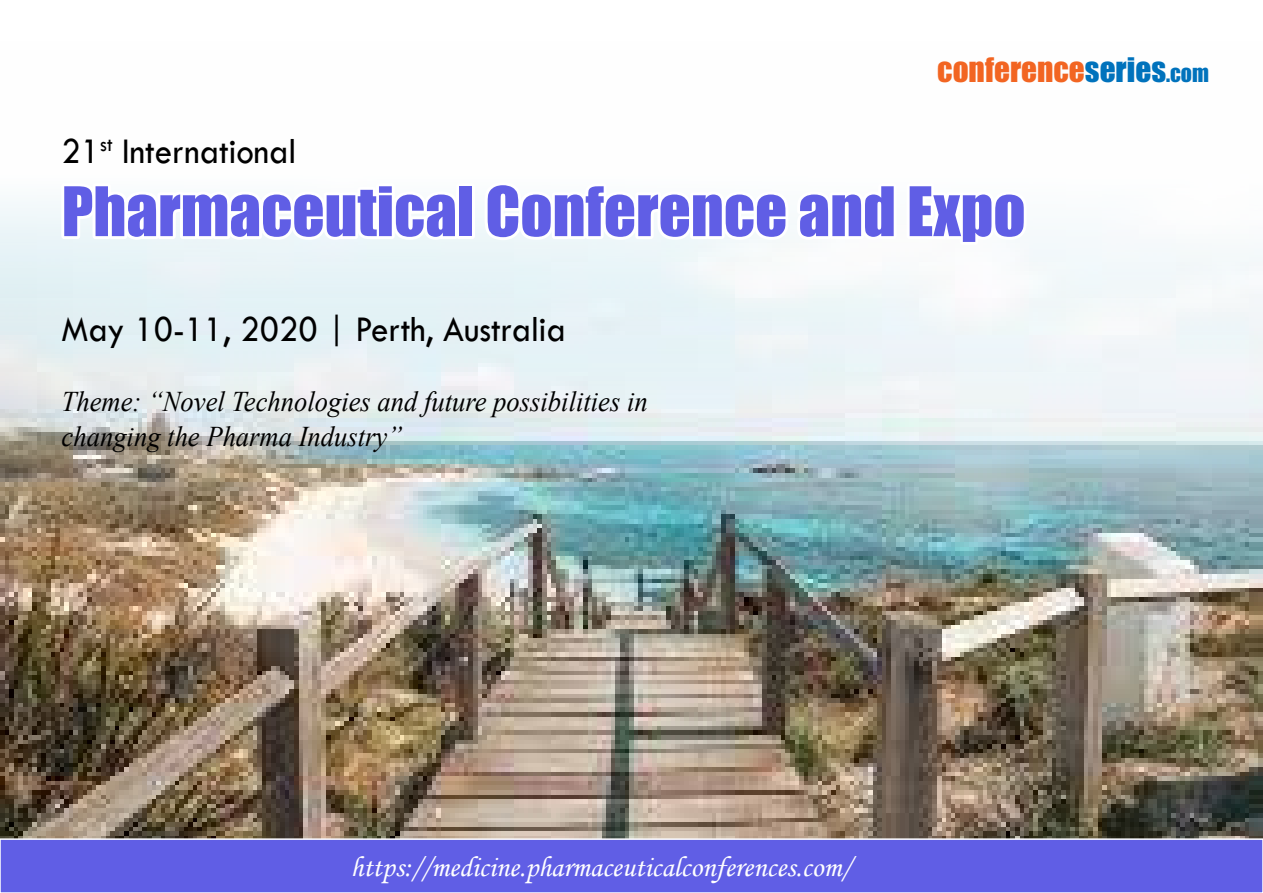
<style>
.page{position:relative;width:1263px;height:893px;background:#fff}
.page>*{position:absolute;margin:0;border:0;box-sizing:border-box;transform-origin:0 0}
.t1{font:63px "Impact";color:#605ee5}
.t2{font:37.5px "Tw Cen";color:#000;scale:.93 1}
.t3{font:31.2px "Impact";color:#f26522}
.t4{font:29.1px "Monotype Corsiva";color:#fff}
.t5{font:italic 28.5px/34.2px "Times New Roman";color:#000;scale:.93 1}
.s1{color:#0072bc}
.s2{font-size:21.9px;color:#0072bc}
</style>
<div class="page">
<img style="left:0;top:201px;width:1263px;height:637px">
<div style="left:0;top:838px;width:1263px;height:55px;background:#605ee5"></div>
<svg style="left:58px;top:201px;width:403px;height:44px"></svg>
<svg style="left:481px;top:201px;width:549px;height:51px"></svg>
<h2 class="t2" style="left:62px;top:129px;width:254px">21<sup>st</sup> International</h2>
<p class="t3" style="left:937px;top:46px;width:273px">conference<span class="s1">series</span><span class="s2">.com</span></p>
<h1 class="t1" style="left:62px;top:163px;width:965px">Pharmaceutical Conference and Expo</h1>
<h2 class="t2" style="left:62px;top:307px;width:544px">May 10-11, 2020 | Perth, Australia</h2>
<p class="t5" style="left:62px;top:384px;width:632px">Theme: “Novel Technologies and future possibilities in changing the Pharma Industry”</p>
<p class="t4" style="left:351px;top:849px;width:502px">https://medicine.pharmaceuticalconferences.com/</p>
</div>
